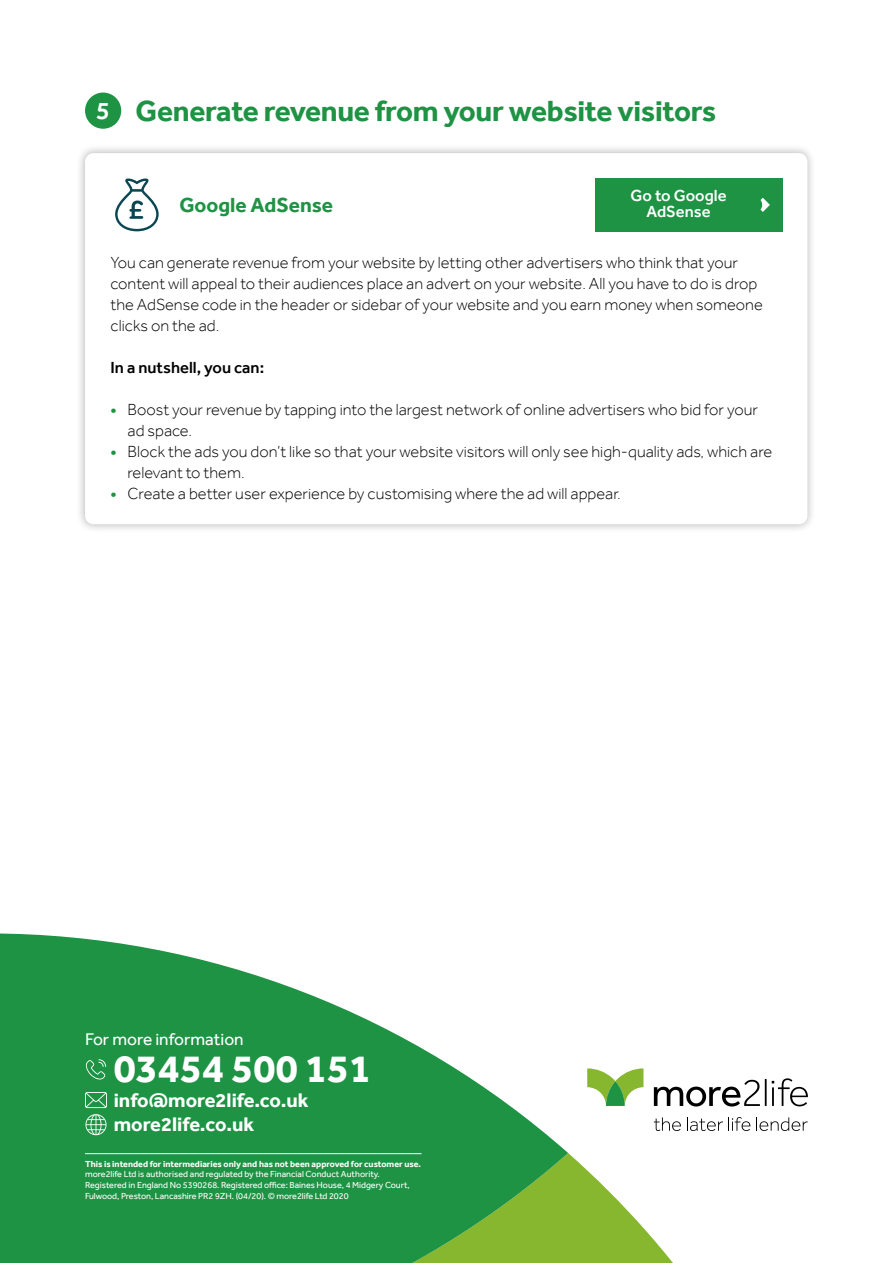
<style>
.page{position:relative;width:893px;height:1263px;background:#fff}
.page>*{position:absolute;margin:0;border:0;box-sizing:border-box;transform-origin:0 0}
.t1{font:700 40.5px "Effra";color:#fff}
.t2{font:700 30px "Effra";letter-spacing:-.01em;color:#1e9344}
.t3{font:700 21px "Effra";color:#1e9344}
.t4{font:700 20.25px/24.3px "Effra";color:#fff}
.t5{font:17.4px "Effra";color:#fff}
.t6{font:300 16.5px/21px "Effra";color:#000}
.t7{font:500 16.5px "Effra";color:#000}
.t8{font:500 16.5px/16.5px "Effra";color:#fff;text-align:center}
.t9{font:9px/10.8px "Effra";letter-spacing:-.005em;color:#fff}
.t10{font:700 9px "Effra";color:#fff}
.s1{font-weight:500;font-size:25.5px;color:#fff}
.s2{font-weight:500;color:#1e9344}
</style>
<div class="page">
<svg style="left:568px;top:1153px;width:105px;height:110px;fill:#87b62f"></svg>
<svg style="left:0;top:933px;width:568px;height:330px;fill:#1e9344"></svg>
<hr style="left:85px;top:1153px;width:336px;height:1px;background:#fff">
<svg style="left:85px;top:1059px;width:21px;height:21px"></svg>
<svg style="left:85px;top:1092px;width:22px;height:16px"></svg>
<svg style="left:85px;top:1114px;width:22px;height:21px"></svg>
<svg style="left:587px;top:1068px;width:56px;height:38px"></svg>
<svg style="left:654px;top:1078px;width:154px;height:28px"></svg>
<svg style="left:654px;top:1117px;width:27px;height:14px"></svg>
<svg style="left:687px;top:1117px;width:63px;height:14px"></svg>
<svg style="left:756px;top:1117px;width:52px;height:14px"></svg>
<div style="left:76px;top:144px;width:741px;height:389px;background:#000;opacity:.3"></div>
<div style="left:85px;top:153px;width:722px;height:371px;background:#fff;border-radius:9px"></div>
<svg style="left:115px;top:178px;width:44px;height:53px"></svg>
<div style="left:596px;top:178px;width:187px;height:53px;background:#1e9344"></div>
<div style="left:85px;top:93px;width:36px;height:36px;background:#1e9344;border-radius:50%"></div>
<svg style="left:760px;top:198px;width:10px;height:14px"></svg>
<h2 class="t2" style="left:96px;top:93px;width:622px"><span class="s1">5</span> Generate revenue from your website visitors</h2>
<p class="t3" style="left:179px;top:192px;width:155px">Google AdSense</p>
<p class="t8" style="left:631px;top:187px;width:98px">Go to Google<br>AdSense</p>
<p class="t6" style="left:111px;top:252px;width:654px">You can generate revenue from your website by letting other advertisers who think that your content will appeal to their audiences place an advert on your website. All you have to do is drop the AdSense code in the header or sidebar of your website and you earn money when someone clicks on the ad.</p>
<p class="t7" style="left:111px;top:357px;width:155px">In a nutshell, you can:</p>
<p class="t6" style="left:128px;top:399px;width:632px;text-indent:-17px"><span class="s2">•</span> Boost your revenue by tapping into the largest network of online advertisers who bid for your ad space.</p>
<p class="t6" style="left:128px;top:441px;width:646px;text-indent:-17px"><span class="s2">•</span> Block the ads you don’t like so that your website visitors will only see high-quality ads, which are relevant to them.</p>
<p class="t6" style="left:111px;top:483px;width:512px"><span class="s2">•</span> Create a better user experience by customising where the ad will appear.</p>
<p class="t5" style="left:85px;top:1028px;width:160px">For more information</p>
<h1 class="t1" style="left:114px;top:1044px;width:259px">03454 500 151</h1>
<p class="t4" style="left:114px;top:1087px;width:196px">info@more2life.co.uk more2life.co.uk</p>
<p class="t10" style="left:85px;top:1158px;width:337px">This is intended for intermediaries only and has not been approved for customer use.</p>
<p class="t9" style="left:85px;top:1169px;width:326px">more2life Ltd is authorised and regulated by the Financial Conduct Authority.<br>Registered in England No 5390268. Registered office: Baines House, 4 Midgery Court,<br>Fulwood, Preston, Lancashire PR2 9ZH. (04/20). © more2life Ltd 2020</p>
</div>
